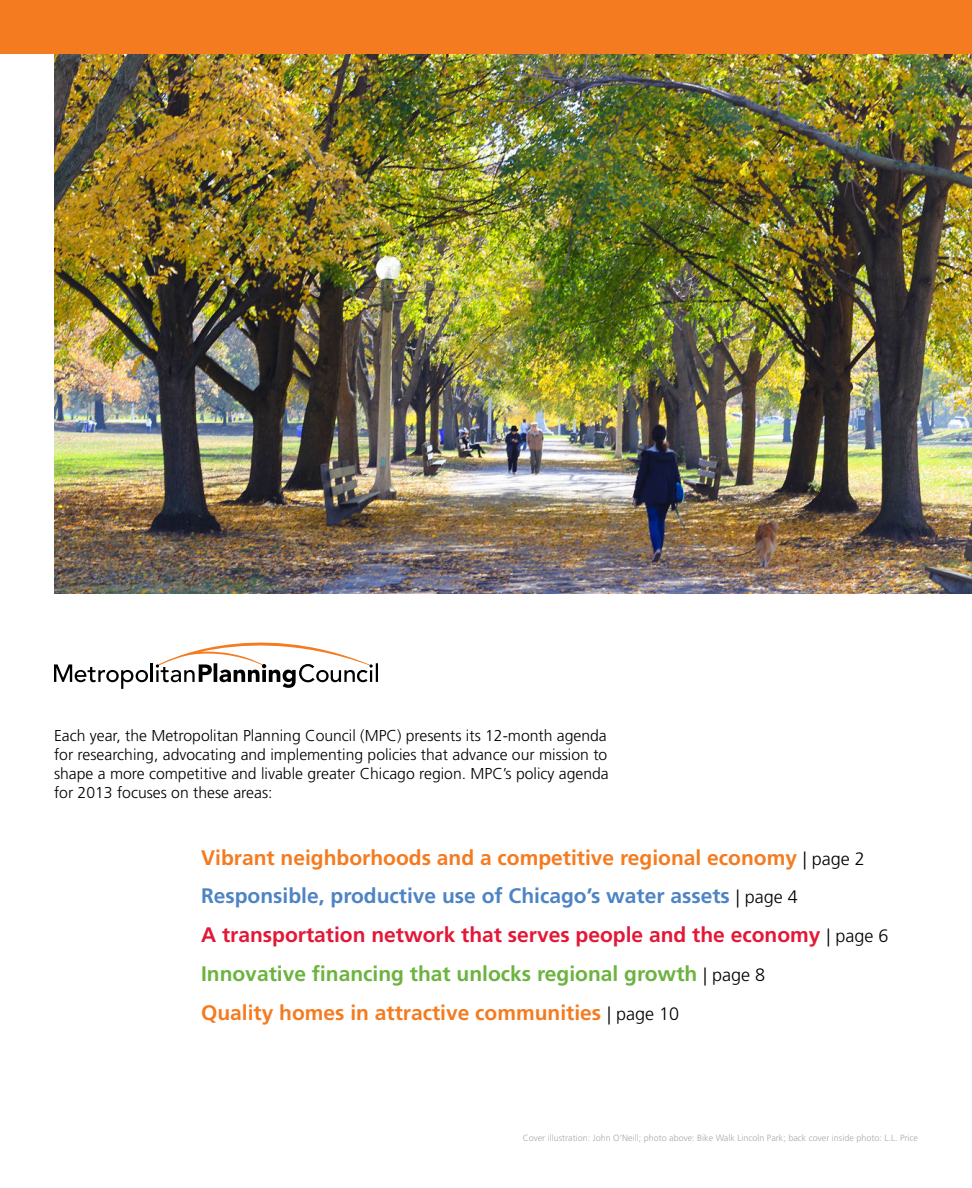
<style>
.page{position:relative;width:972px;height:1188px;background:#fff}
.page>*{position:absolute;margin:0;border:0;box-sizing:border-box;transform-origin:0 0}
.t1{font:700 21px/38.7px "Frutiger LT Std";color:#f47b20}
.t2{font:300 15.75px/18.9px "Frutiger LT Std";color:#000}
.t3{font:300 9px "Frutiger LT Std";color:#a7a9ac}
.s1{font-weight:300;font-size:18px;color:#000}
.s2{color:#4e84c4}
.s3{color:#e31837}
.s4{color:#6cb33f}
</style>
<div class="page">
<div style="left:0;top:0;width:972px;height:54px;background:#f47b20"></div>
<img style="left:54px;top:54px;width:918px;height:540px">
<svg style="left:54px;top:643px;width:324px;height:46px"></svg>
<p class="t2" style="left:54px;top:726px;width:556px">Each year, the Metropolitan Planning Council (MPC) presents its 12-month agenda for researching, advocating and implementing policies that advance our mission to shape a more competitive and livable greater Chicago region. MPC’s policy agenda for 2013 focuses on these areas:</p>
<p class="t1" style="left:201px;top:838px;width:689px">Vibrant neighborhoods and a competitive regional economy <span class="s1">| page 2<br></span><span class="s2">Responsible, productive use of Chicago’s water assets</span> <span class="s1">| page 4<br></span><span class="s3">A transportation network that serves people and the economy</span> <span class="s1">| page 6<br></span><span class="s4">Innovative financing that unlocks regional growth</span> <span class="s1">| page 8<br></span>Quality homes in attractive communities <span class="s1">| page 10</span></p>
<p class="t3" style="left:523px;top:1133px;width:397px">Cover illustration: John O’Neill; photo above: Bike Walk Lincoln Park; back cover inside photo: L.L. Price</p>
</div>
